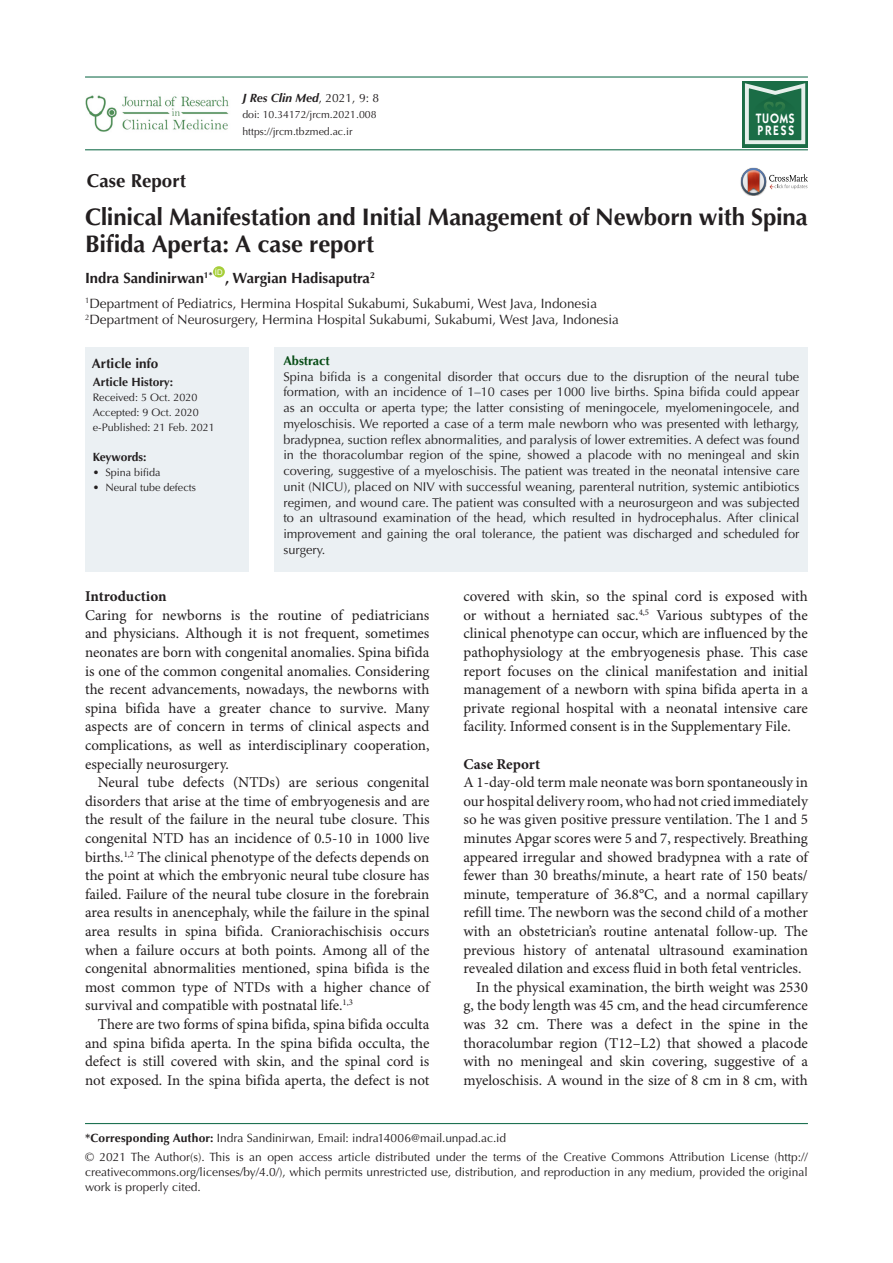
<style>
.page{position:relative;width:893px;height:1263px;background:#fff}
.page>*{position:absolute;margin:0;border:0;box-sizing:border-box;transform-origin:0 0}
.t1{font:700 24px/27px "Optima LT Std";letter-spacing:-.005em;color:#231f20}
.t2{font:700 18.75px "Optima LT Std";color:#231f20}
.t3{font:15px/18.6px "Minion Pro";color:#231f20;text-align:justify}
.t4{font:700 15px "Minion Pro";color:#231f20}
.t5{font:700 14.85px "Optima LT Std";color:#231f20}
.t6{font:600 13.65px/12px "ITC Kabel Std";letter-spacing:.11em;color:#fff;scale:.85 1}
.t7{font:13.5px "Optima LT Std";color:#231f20}
.t8{font:700 13.5px "Optima LT Std";color:#231f20}
.t9{font:12.75px/15.8px "Optima LT Std";color:#231f20;text-align:justify}
.t10{font:700 12.75px "Optima LT Std";color:#054b14}
.corresponding{font:12px/15px "Optima LT Std";color:#231f20;text-align:justify}
.t11{font:italic 700 12px "Optima LT Std";color:#231f20}
.t12{font:700 12px "Optima LT Std";color:#231f20}
.t13{font:700 12px "Optima LT Std";letter-spacing:-.02em;color:#231f20}
.t14{font:10.8px "Optima LT Std";color:#231f20}
.t15{font:10.5px "Optima LT Std";color:#231f20}
.t16{font:7.8px "Arial";color:#fff}
.s1{font-weight:400;font-style:normal}
.s2{font-weight:700}
</style>
<div class="page">
<hr style="left:85px;top:149px;width:723px;height:1px;background:#1e7252">
<hr style="left:85px;top:76px;width:723px;height:2px;background:#1e7252">
<div style="left:213px;top:266px;width:12px;height:11px;background:#a6ce39;border-radius:50%"></div>
<div style="left:85px;top:347px;width:163px;height:224px;background:#ebf0f3"></div>
<div style="left:275px;top:347px;width:533px;height:224px;background:#ebf0f3"></div>
<svg style="left:741px;top:168px;width:67px;height:27px"></svg>
<hr style="left:85px;top:1123px;width:723px;height:1px;background:#1e7252">
<img style="left:85px;top:95px;width:144px;height:37px">
<div style="left:742px;top:81px;width:66px;height:66px;background:linear-gradient(to right,#1c6e47,#1b6d46)"></div>
<svg style="left:745px;top:83px;width:60px;height:61px;background:#4b8b6c"></svg>
<p class="t2" style="left:87px;top:170px;width:100px">Case Report</p>
<p class="t11" style="left:242px;top:90px;width:138px">J Res Clin Med<span class="s1">, 2021, 9: 8</span></p>
<p class="t15" style="left:242px;top:109px;width:136px">doi: 10.34172/jrcm.2021.008</p>
<p class="t15" style="left:242px;top:126px;width:112px">https://jrcm.tbzmed.ac.ir</p>
<p class="t6" style="left:756px;top:113px;width:47px">TUOMS<br>PRESS</p>
<p class="t1" style="left:85px;top:204px;width:724px">Clinical Manifestation and Initial Management of Newborn with Spina<br>Bifida Aperta: A case report</p>
<p class="t5" style="left:85px;top:269px;width:129px">Indra Sandinirwan<sup>1*</sup></p>
<p class="t16" style="left:215px;top:267px;width:9px">ID</p>
<p class="t5" style="left:225px;top:269px;width:151px">, Wargian Hadisaputra<sup>2</sup></p>
<p class="t7" style="left:85px;top:296px;width:514px"><sup>1</sup>Department of Pediatrics, Hermina Hospital Sukabumi, Sukabumi, West Java, Indonesia</p>
<p class="t7" style="left:85px;top:312px;width:535px"><sup>2</sup>Department of Neurosurgery, Hermina Hospital Sukabumi, Sukabumi, West Java, Indonesia</p>
<p class="t8" style="left:92px;top:356px;width:68px">Article info</p>
<p class="t12" style="left:93px;top:375px;width:82px">Article History:</p>
<p class="t14" style="left:93px;top:391px;width:106px">Received: 5 Oct. 2020</p>
<p class="t14" style="left:93px;top:406px;width:108px">Accepted: 9 Oct. 2020</p>
<p class="t14" style="left:93px;top:421px;width:123px">e-Published: 21 Feb. 2021</p>
<p class="t13" style="left:93px;top:450px;width:55px">Keywords:</p>
<p class="t14" style="left:93px;top:466px;width:69px">• Spina bifida</p>
<p class="t14" style="left:93px;top:481px;width:105px">• Neural tube defects</p>
<p class="t10" style="left:283px;top:353px;width:48px">Abstract</p>
<p class="t9" style="left:283px;top:369px;width:518px">Spina bifida is a congenital disorder that occurs due to the disruption of the neural tube formation, with an incidence of 1–10 cases per 1000 live births. Spina bifida could appear as an occulta or aperta type; the latter consisting of meningocele, myelomeningocele, and myeloschisis. We reported a case of a term male newborn who was presented with lethargy, bradypnea, suction reflex abnormalities, and paralysis of lower extremities. A defect was found in the thoracolumbar region of the spine, showed a placode with no meningeal and skin covering, suggestive of a myeloschisis. The patient was treated in the neonatal intensive care unit (NICU), placed on NIV with successful weaning, parenteral nutrition, systemic antibiotics regimen, and wound care. The patient was consulted with a neurosurgeon and was subjected to an ultrasound examination of the head, which resulted in hydrocephalus. After clinical improvement and gaining the oral tolerance, the patient was discharged and scheduled for surgery.</p>
<p class="t4" style="left:85px;top:586px;width:83px">Introduction</p>
<p class="t3" style="left:85px;top:606px;width:346px">Caring for newborns is the routine of pediatricians and physicians. Although it is not frequent, sometimes neonates are born with congenital anomalies. Spina bifida is one of the common congenital anomalies. Considering the recent advancements, nowadays, the newborns with spina bifida have a greater chance to survive. Many aspects are of concern in terms of clinical aspects and complications, as well as interdisciplinary cooperation, especially neurosurgery.</p>
<p class="t3" style="left:85px;top:774px;width:346px;text-indent:13px">Neural tube defects (NTDs) are serious congenital disorders that arise at the time of embryogenesis and are the result of the failure in the neural tube closure. This congenital NTD has an incidence of 0.5-10 in 1000 live births.<sup>1,2</sup> The clinical phenotype of the defects depends on the point at which the embryonic neural tube closure has failed. Failure of the neural tube closure in the forebrain area results in anencephaly, while the failure in the spinal area results in spina bifida. Craniorachischisis occurs when a failure occurs at both points. Among all of the congenital abnormalities mentioned, spina bifida is the most common type of NTDs with a higher chance of survival and compatible with postnatal life.<sup>1,3</sup></p>
<p class="t3" style="left:85px;top:1015px;width:346px;text-indent:13px">There are two forms of spina bifida, spina bifida occulta and spina bifida aperta. In the spina bifida occulta, the defect is still covered with skin, and the spinal cord is not exposed. In the spina bifida aperta, the defect is not</p>
<p class="t3" style="left:463px;top:588px;width:346px">covered with skin, so the spinal cord is exposed with or without a herniated sac.<sup>4,5</sup> Various subtypes of the clinical phenotype can occur, which are influenced by the pathophysiology at the embryogenesis phase. This case report focuses on the clinical manifestation and initial management of a newborn with spina bifida aperta in a private regional hospital with a neonatal intensive care facility. Informed consent is in the Supplementary File.</p>
<p class="t4" style="left:463px;top:753px;width:78px">Case Report</p>
<p class="t3" style="left:463px;top:774px;width:346px">A 1-day-old term male neonate was born spontaneously in our hospital delivery room, who had not cried immediately so he was given positive pressure ventilation. The 1 and 5 minutes Apgar scores were 5 and 7, respectively. Breathing appeared irregular and showed bradypnea with a rate of fewer than 30 breaths/minute, a heart rate of 150 beats/ minute, temperature of 36.8°C, and a normal capillary refill time. The newborn was the second child of a mother with an obstetrician’s routine antenatal follow-up. The previous history of antenatal ultrasound examination revealed dilation and excess fluid in both fetal ventricles.</p>
<p class="t3" style="left:463px;top:978px;width:346px;text-indent:13px">In the physical examination, the birth weight was 2530 g, the body length was 45 cm, and the head circumference was 32 cm. There was a defect in the spine in the thoracolumbar region (T12–L2) that showed a placode with no meningeal and skin covering, suggestive of a myeloschisis. A wound in the size of 8 cm in 8 cm, with</p>
<p class="corresponding" style="left:85px;top:1130px;width:423px"><span class="s2">*Corresponding Author:</span> Indra Sandinirwan, Email: indra14006@mail.unpad.ac.id</p>
<p class="corresponding" style="left:85px;top:1149px;width:724px">© 2021 The Author(s). This is an open access article distributed under the terms of the Creative Commons Attribution License (http:// creativecommons.org/licenses/by/4.0/), which permits unrestricted use, distribution, and reproduction in any medium, provided the original work is properly cited.</p>
</div>
